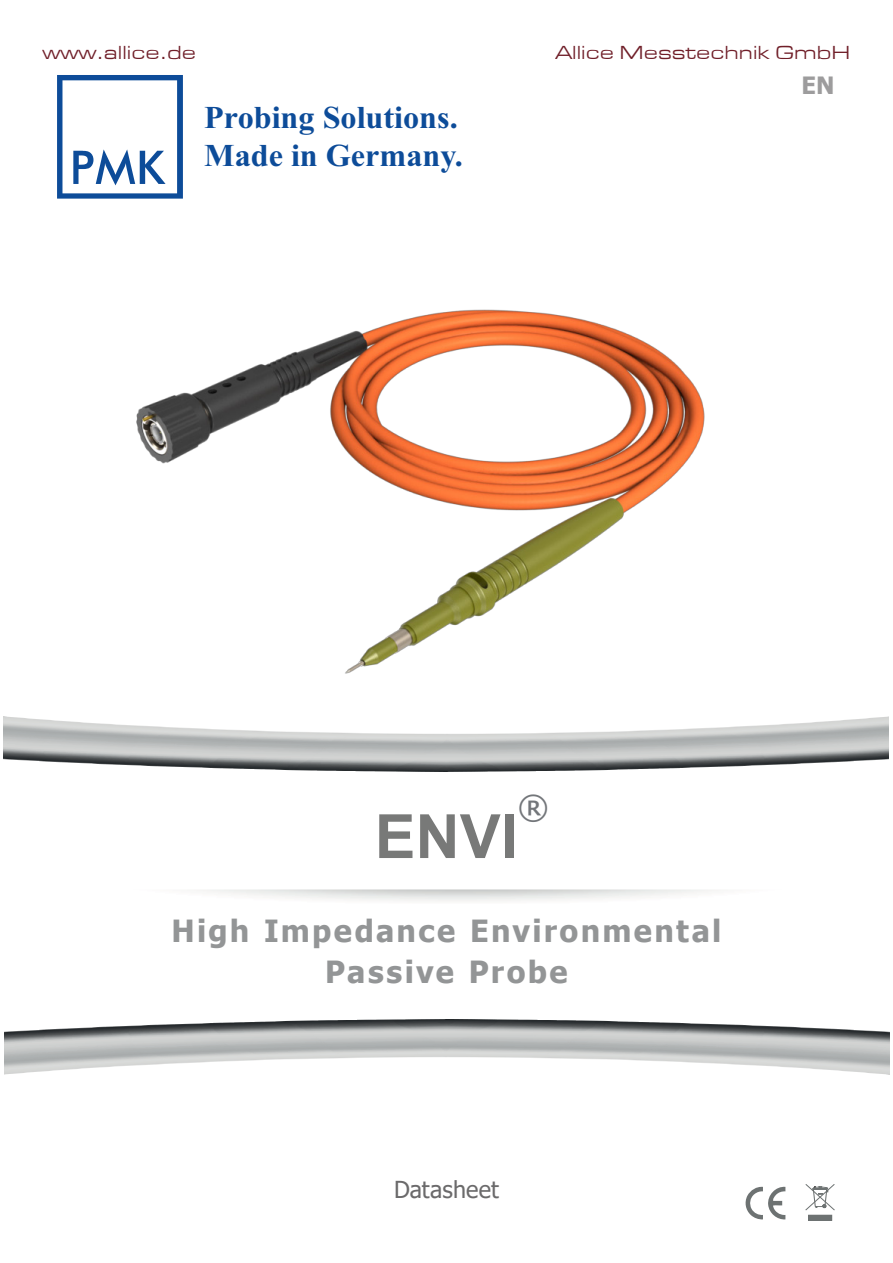
<style>
.page{position:relative;width:893px;height:1263px;background:#fff}
.page>*{position:absolute;margin:0;border:0;box-sizing:border-box;transform-origin:0 0}
.t1{font:700 61.05px "Arial";color:#787978}
.t2{font:32.7px "Tahoma";color:#73767a}
.t3{font:700 31.8px/38.1px "Times New Roman";color:#0d4c99}
.t4{font:700 30.45px "Tahoma";letter-spacing:.075em;color:#939596}
.t5{font:700 23.85px "Tahoma";color:#9d9c9d}
.t6{font:23.4px "Tahoma";letter-spacing:.005em;color:#6b6a6b}
.t7{font:19.5px "Eurostile Extended Roman DTC";color:#701f29}
</style>
<div class="page">
<img style="left:136px;top:309px;width:569px;height:365px">
<svg style="left:57px;top:75px;width:126px;height:124px"></svg>
<svg style="left:746px;top:1187px;width:39px;height:32px"></svg>
<div style="left:809px;top:1215px;width:23px;height:5px;background:#6d7272"></div>
<svg style="left:805px;top:1184px;width:30px;height:27px"></svg>
<img style="left:5px;top:1023px;width:884px;height:52px">
<svg style="left:213px;top:1019px;width:467px;height:4px"></svg>
<img style="left:3px;top:717px;width:885px;height:52px">
<svg style="left:254px;top:769px;width:384px;height:3px"></svg>
<p class="t7" style="left:43px;top:43px;width:155px">www.allice.de</p>
<p class="t7" style="left:555px;top:43px;width:296px">Allice Messtechnik GmbH</p>
<p class="t3" style="left:204px;top:97px;width:260px">Probing Solutions.<br>Made in Germany.</p>
<p class="t5" style="left:801px;top:69px;width:35px">EN</p>
<p class="t2" style="left:518px;top:785px;width:32px">®</p>
<p class="t1" style="left:375px;top:793px;width:145px">ENVI</p>
<p class="t4" style="left:172px;top:910px;width:551px">High Impedance Environmental</p>
<p class="t4" style="left:325px;top:951px;width:244px">Passive Probe</p>
<p class="t6" style="left:394px;top:1174px;width:106px">Datasheet</p>
</div>
